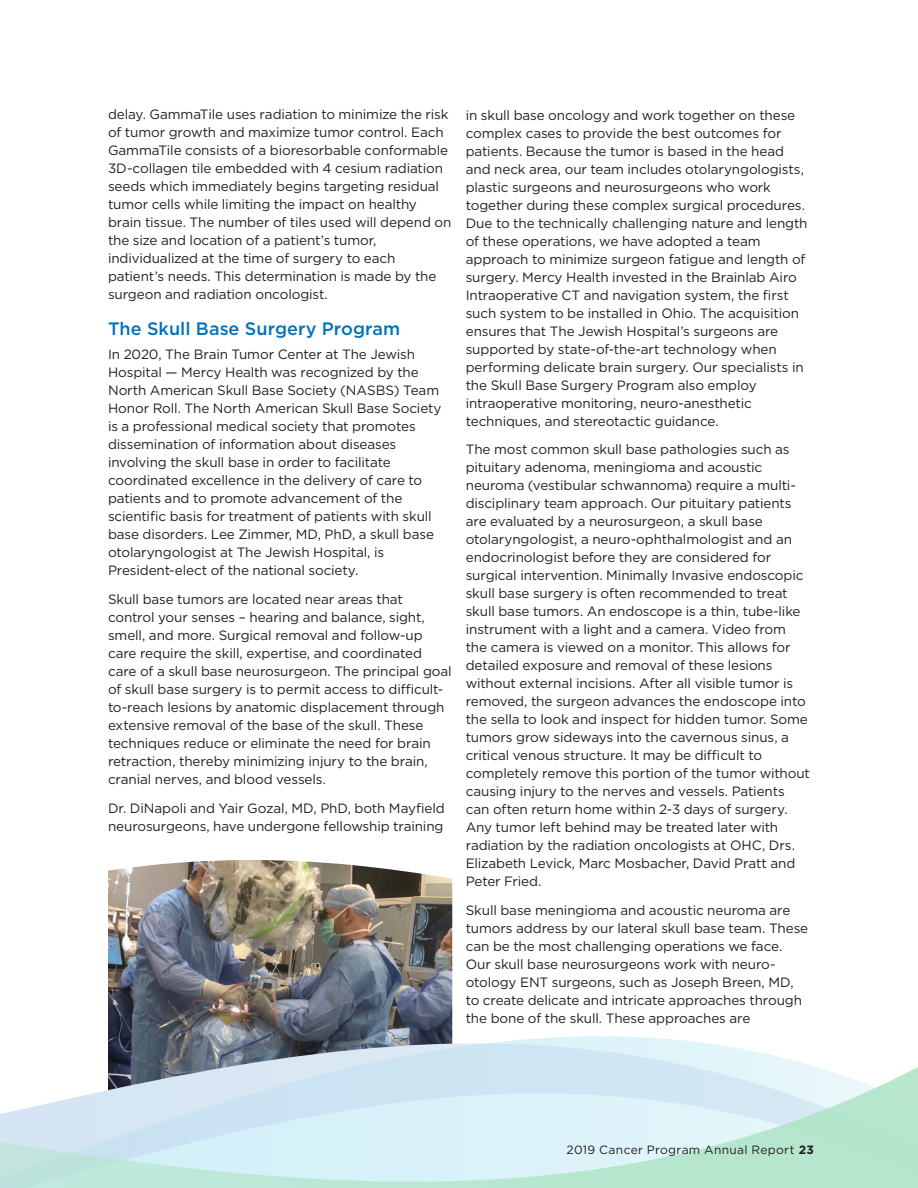
<style>
.page{position:relative;width:918px;height:1188px;background:#fff}
.page>*{position:absolute;margin:0;border:0;box-sizing:border-box;transform-origin:0 0}
.t1{font:500 18px "Gotham";color:#0072bc}
.t2{font:13.5px/18px "Gotham";letter-spacing:-.01em;color:#231f20}
.t3{font:12px "Gotham";letter-spacing:.03em;color:#231f20}
.s1{font-weight:700}
</style>
<div class="page">
<svg style="left:452px;top:1032px;width:242px;height:10px"></svg>
<svg style="left:452px;top:1042px;width:330px;height:16px;fill:#def3f9"></svg>
<svg style="left:0;top:1058px;width:918px;height:130px"></svg>
<img style="left:108px;top:860px;width:344px;height:230px">
<p class="t2" style="left:108px;top:105px;width:345px">delay. GammaTile uses radiation to minimize the risk of tumor growth and maximize tumor control. Each GammaTile consists of a bioresorbable conformable 3D-collagen tile embedded with 4 cesium radiation seeds which immediately begins targeting residual tumor cells while limiting the impact on healthy brain tissue. The number of tiles used will depend on the size and location of a patient’s tumor, individualized at the time of surgery to each patient’s needs. This determination is made by the surgeon and radiation oncologist.</p>
<h1 class="t1" style="left:108px;top:317px;width:294px">The Skull Base Surgery Program</h1>
<p class="t2" style="left:108px;top:345px;width:335px">In 2020, The Brain Tumor Center at The Jewish Hospital — Mercy Health was recognized by the North American Skull Base Society (NASBS) Team Honor Roll. The North American Skull Base Society is a professional medical society that promotes dissemination of information about diseases involving the skull base in order to facilitate coordinated excellence in the delivery of care to patients and to promote advancement of the scientific basis for treatment of patients with skull base disorders. Lee Zimmer, MD, PhD, a skull base otolaryngologist at The Jewish Hospital, is President-elect of the national society.</p>
<p class="t2" style="left:108px;top:590px;width:345px">Skull base tumors are located near areas that control your senses – hearing and balance, sight, smell, and more. Surgical removal and follow-up care require the skill, expertise, and coordinated care of a skull base neurosurgeon. The principal goal of skull base surgery is to permit access to difficult&shy;to-reach lesions by anatomic displacement through extensive removal of the base of the skull. These techniques reduce or eliminate the need for brain retraction, thereby minimizing injury to the brain, cranial nerves, and blood vessels.</p>
<p class="t2" style="left:108px;top:799px;width:338px">Dr. DiNapoli and Yair Gozal, MD, PhD, both Mayfield neurosurgeons, have undergone fellowship training</p>
<p class="t2" style="left:466px;top:106px;width:343px">in skull base oncology and work together on these complex cases to provide the best outcomes for patients. Because the tumor is based in the head and neck area, our team includes otolaryngologists, plastic surgeons and neurosurgeons who work together during these complex surgical procedures.<br>Due to the technically challenging nature and length of these operations, we have adopted a team approach to minimize surgeon fatigue and length of surgery. Mercy Health invested in the Brainlab Airo Intraoperative CT and navigation system, the first such system to be installed in Ohio. The acquisition ensures that The Jewish Hospital’s surgeons are supported by state-of-the-art technology when performing delicate brain surgery. Our specialists in the Skull Base Surgery Program also employ intraoperative monitoring, neuro-anesthetic techniques, and stereotactic guidance.</p>
<p class="t2" style="left:466px;top:440px;width:346px">The most common skull base pathologies such as pituitary adenoma, meningioma and acoustic neuroma (vestibular schwannoma) require a multi&shy;disciplinary team approach. Our pituitary patients are evaluated by a neurosurgeon, a skull base otolaryngologist, a neuro-ophthalmologist and an endocrinologist before they are considered for surgical intervention. Minimally Invasive endoscopic skull base surgery is often recommended to treat skull base tumors. An endoscope is a thin, tube-like instrument with a light and a camera. Video from the camera is viewed on a monitor. This allows for detailed exposure and removal of these lesions without external incisions. After all visible tumor is removed, the surgeon advances the endoscope into the sella to look and inspect for hidden tumor. Some tumors grow sideways into the cavernous sinus, a critical venous structure. It may be difficult to completely remove this portion of the tumor without causing injury to the nerves and vessels. Patients can often return home within 2-3 days of surgery.<br>Any tumor left behind may be treated later with radiation by the radiation oncologists at OHC, Drs.<br>Elizabeth Levick, Marc Mosbacher, David Pratt and Peter Fried.</p>
<p class="t2" style="left:466px;top:901px;width:344px">Skull base meningioma and acoustic neuroma are tumors address by our lateral skull base team. These can be the most challenging operations we face.<br>Our skull base neurosurgeons work with neuro&shy;otology ENT surgeons, such as Joseph Breen, MD, to create delicate and intricate approaches through the bone of the skull. These approaches are</p>
<p class="t3" style="left:567px;top:1142px;width:249px">2019 Cancer Program Annual Report <span class="s1">23</span></p>
</div>
